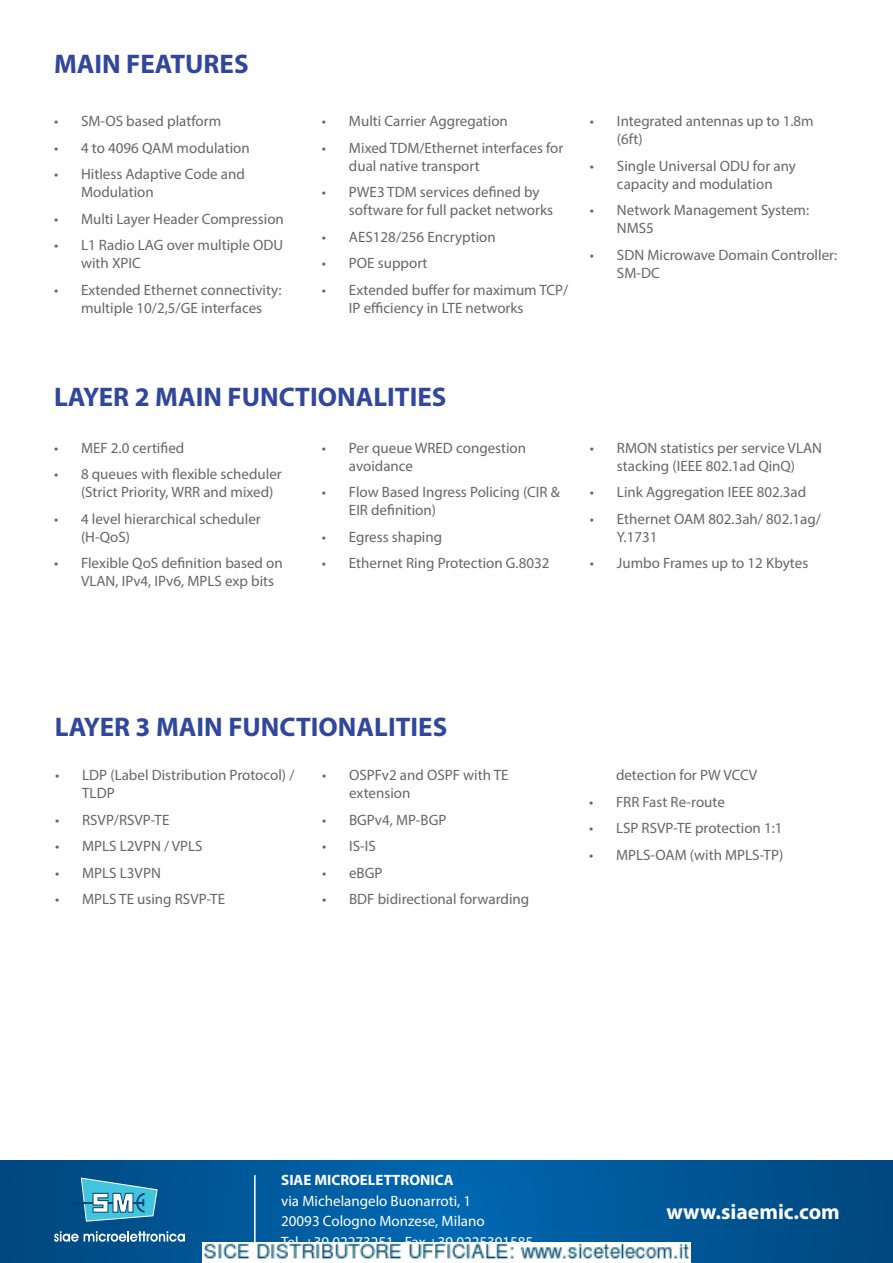
<style>
.page{position:relative;width:893px;height:1263px;background:#fff}
.page>*{position:absolute;margin:0;border:0;box-sizing:border-box;transform-origin:0 0}
.t1{font:700 27px "Myriad Pro";color:#30479c}
.t2{font:700 21.6px "Myriad Pro";color:#fff}
.t3{font:15px/18px "Myriad Pro";color:#656669}
.t4{font:15px/20.7px "Myriad Pro";color:#fff}
.t5{font:700 15px "Myriad Pro";color:#fff}
</style>
<div class="page">
<svg style="left:0;top:1161px;width:893px;height:102px;background:#005696"></svg>
<hr style="left:254px;top:1175px;width:2px;height:71px;background:#fff">
<hr style="left:73px;top:1202px;width:70px;height:2px;background:#00447c">
<svg style="left:80px;top:1177px;width:78px;height:45px;background:#4ca2c3"></svg>
<svg style="left:54px;top:1231px;width:131px;height:11px"></svg>
<img style="left:203px;top:1242px;width:487px;height:21px">
<h1 class="t1" style="left:54px;top:47px;width:196px">MAIN FEATURES</h1>
<p class="t3" style="left:54px;top:112px;width:169px">• SM-OS based platform</p>
<p class="t3" style="left:54px;top:138px;width:197px">• 4 to 4096 QAM modulation</p>
<p class="t3" style="left:81px;top:165px;width:165px;text-indent:-27px">• Hitless Adaptive Code and<br>Modulation</p>
<p class="t3" style="left:54px;top:209px;width:231px">• Multi Layer Header Compression</p>
<p class="t3" style="left:81px;top:236px;width:204px;text-indent:-27px">• L1 Radio LAG over multiple ODU with XPIC</p>
<p class="t3" style="left:54px;top:280px;width:229px;text-align:center">• Extended Ethernet connectivity: multiple 10/2,5/GE interfaces</p>
<p class="t3" style="left:322px;top:112px;width:187px">• Multi Carrier Aggregation</p>
<p class="t3" style="left:349px;top:138px;width:216px;text-indent:-27px">• Mixed TDM/Ethernet interfaces for dual native transport</p>
<p class="t3" style="left:349px;top:183px;width:206px;text-indent:-27px">• PWE3 TDM services defined by software for full packet networks</p>
<p class="t3" style="left:322px;top:227px;width:175px">• AES128/256 Encryption</p>
<p class="t3" style="left:322px;top:254px;width:107px">• POE support</p>
<p class="t3" style="left:349px;top:280px;width:221px;text-indent:-27px">• Extended buffer for maximum TCP/<br>IP efficiency in LTE networks</p>
<p class="t3" style="left:617px;top:112px;width:198px;text-indent:-27px">• Integrated antennas up to 1.8m (6ft)</p>
<p class="t3" style="left:590px;top:156px;width:207px;text-align:center">• Single Universal ODU for any capacity and modulation</p>
<p class="t3" style="left:617px;top:201px;width:194px;text-indent:-27px">• Network Management System:<br>NMS5</p>
<p class="t3" style="left:617px;top:245px;width:222px;text-indent:-27px">• SDN Microwave Domain Controller:<br>SM-DC</p>
<h1 class="t1" style="left:54px;top:379px;width:394px">LAYER 2 MAIN FUNCTIONALITIES</h1>
<p class="t3" style="left:54px;top:438px;width:132px">• MEF 2.0 certified</p>
<p class="t3" style="left:81px;top:465px;width:202px;text-indent:-27px">• 8 queues with flexible scheduler (Strict Priority, WRR and mixed)</p>
<p class="t3" style="left:81px;top:509px;width:181px;text-indent:-27px">• 4 level hierarchical scheduler (H-QoS)</p>
<p class="t3" style="left:81px;top:554px;width:203px;text-indent:-27px">• Flexible QoS definition based on<br>VLAN, IPv4, IPv6, MPLS exp bits</p>
<p class="t3" style="left:349px;top:438px;width:179px;text-indent:-27px">• Per queue WRED congestion avoidance</p>
<p class="t3" style="left:349px;top:483px;width:212px;text-indent:-27px">• Flow Based Ingress Policing (CIR &amp;<br>EIR definition)</p>
<p class="t3" style="left:322px;top:527px;width:122px">• Egress shaping</p>
<p class="t3" style="left:322px;top:554px;width:229px">• Ethernet Ring Protection G.8032</p>
<p class="t3" style="left:590px;top:438px;width:234px;text-align:center">• RMON statistics per service VLAN stacking (IEEE 802.1ad QinQ)</p>
<p class="t3" style="left:590px;top:483px;width:218px">• Link Aggregation IEEE 802.3ad</p>
<p class="t3" style="left:617px;top:509px;width:205px;text-indent:-27px">• Ethernet OAM 802.3ah/ 802.1ag/<br>Y.1731</p>
<p class="t3" style="left:590px;top:554px;width:220px">• Jumbo Frames up to 12 Kbytes</p>
<h1 class="t1" style="left:55px;top:709px;width:394px">LAYER 3 MAIN FUNCTIONALITIES</h1>
<p class="t3" style="left:82px;top:766px;width:214px;text-indent:-27px">• LDP (Label Distribution Protocol) /<br>TLDP</p>
<p class="t3" style="left:55px;top:810px;width:116px">• RSVP/RSVP-TE</p>
<p class="t3" style="left:55px;top:837px;width:149px">• MPLS L2VPN / VPLS</p>
<p class="t3" style="left:55px;top:863px;width:107px">• MPLS L3VPN</p>
<p class="t3" style="left:55px;top:890px;width:171px">• MPLS TE using RSVP-TE</p>
<p class="t3" style="left:349px;top:766px;width:161px;text-indent:-27px">• OSPFv2 and OSPF with TE extension</p>
<p class="t3" style="left:322px;top:810px;width:126px">• BGPv4, MP-BGP</p>
<p class="t3" style="left:322px;top:837px;width:55px">• IS-IS</p>
<p class="t3" style="left:322px;top:863px;width:62px">• eBGP</p>
<p class="t3" style="left:322px;top:890px;width:209px">• BDF bidirectional forwarding</p>
<p class="t3" style="left:616px;top:766px;width:143px">detection for PW VCCV</p>
<p class="t3" style="left:589px;top:792px;width:137px">• FRR Fast Re-route</p>
<p class="t3" style="left:589px;top:819px;width:195px">• LSP RSVP-TE protection 1:1</p>
<p class="t3" style="left:589px;top:845px;width:196px">• MPLS-OAM (with MPLS-TP)</p>
<p class="t5" style="left:281px;top:1170px;width:174px">SIAE MICROELETTRONICA</p>
<p class="t4" style="left:281px;top:1190px;width:254px">via Michelangelo Buonarroti, 1<br>20093 Cologno Monzese, Milano<br>Tel. +39 02273251 - Fax +39 0225391585</p>
<h2 class="t2" style="left:666px;top:1197px;width:175px">www.siaemic.com</h2>
</div>
